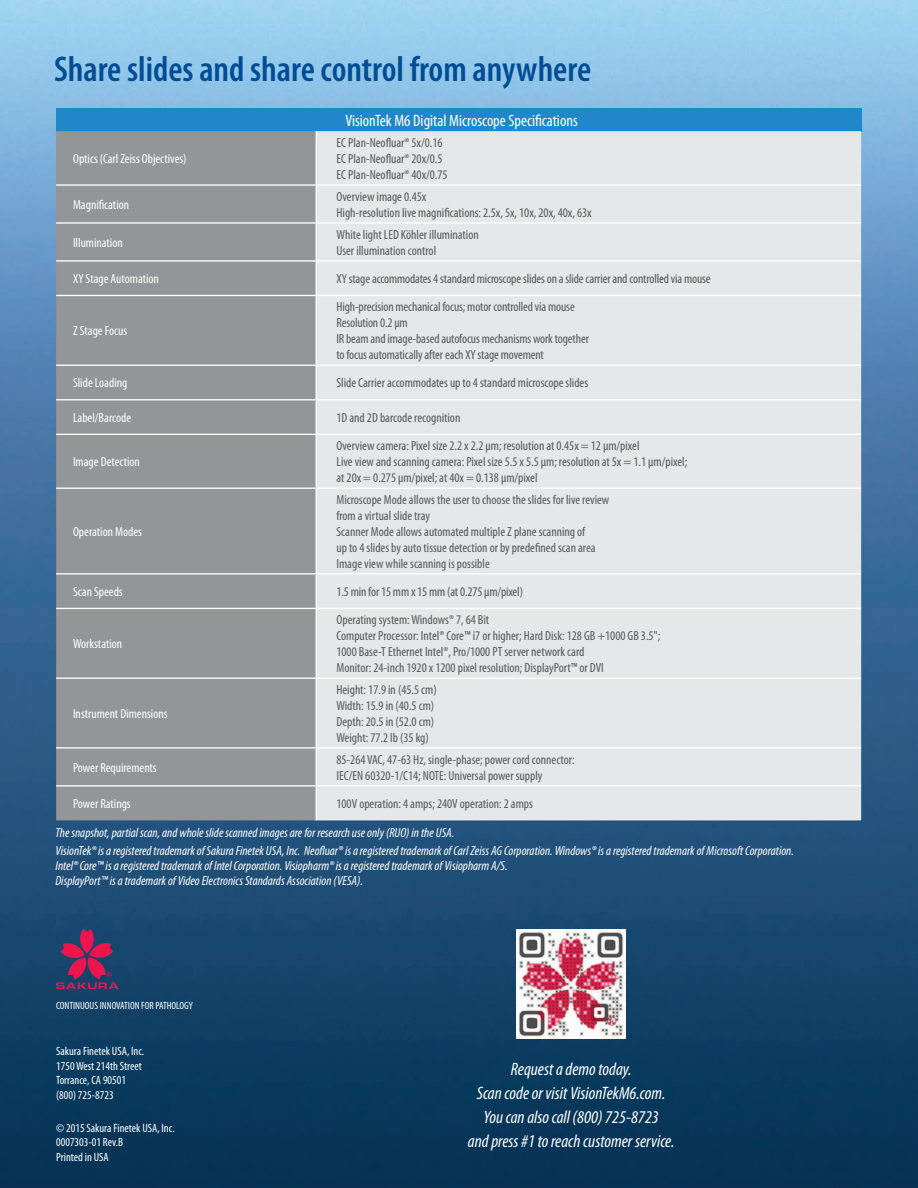
<style>
.page{position:relative;width:918px;height:1188px;background:#fff}
.page>*{position:absolute;margin:0;border:0;box-sizing:border-box;transform-origin:0 0}
.t1{font:600 condensed 36px "Myriad Pro";color:#014d95}
.t2{font:italic condensed 18px/24px "Myriad Pro";color:#fff;text-align:center}
.t3{font:condensed 16.5px "Myriad Pro";color:#fff}
.t4{font:condensed 13.2px/15.9px "Myriad Pro";color:#57585a}
.t5{font:italic condensed 13.2px/18.3px "Myriad Pro";color:#fff}
.t6{font:condensed 13.2px "Myriad Pro";color:#fff}
.t7{font:condensed 12px/14.4px "Myriad Pro";color:#fff}
.t8{font:condensed 10.5px "Myriad Pro";color:#fff}
</style>
<div class="page">
<img style="left:0;top:0;width:918px;height:1188px">
<img style="left:517px;top:929px;width:109px;height:109px">
<div style="left:56px;top:108px;width:805px;height:23px;background:#2088c9"></div>
<div style="left:56px;top:131px;width:260px;height:689px;background:#939598"></div>
<div style="left:317px;top:131px;width:544px;height:689px;background:#e6e7e9"></div>
<hr style="left:316px;top:131px;width:1px;height:53px;background:#fff">
<hr style="left:56px;top:184px;width:260px;height:2px;background:#fff">
<hr style="left:316px;top:184px;width:545px;height:2px;background:#fff">
<hr style="left:316px;top:186px;width:1px;height:36px;background:#fff">
<hr style="left:56px;top:222px;width:260px;height:2px;background:#fff">
<hr style="left:316px;top:222px;width:545px;height:2px;background:#fff">
<hr style="left:316px;top:224px;width:1px;height:36px;background:#fff">
<hr style="left:56px;top:260px;width:260px;height:2px;background:#fff">
<hr style="left:316px;top:260px;width:545px;height:2px;background:#fff">
<hr style="left:316px;top:262px;width:1px;height:33px;background:#fff">
<hr style="left:56px;top:295px;width:260px;height:1px;background:#fff">
<hr style="left:316px;top:295px;width:545px;height:1px;background:#fff">
<hr style="left:316px;top:296px;width:1px;height:69px;background:#fff">
<hr style="left:56px;top:365px;width:260px;height:1px;background:#fff">
<hr style="left:316px;top:365px;width:545px;height:1px;background:#fff">
<hr style="left:316px;top:366px;width:1px;height:33px;background:#fff">
<hr style="left:56px;top:399px;width:260px;height:1px;background:#fff">
<hr style="left:316px;top:399px;width:545px;height:1px;background:#fff">
<hr style="left:316px;top:400px;width:1px;height:34px;background:#fff">
<hr style="left:56px;top:434px;width:260px;height:1px;background:#fff">
<hr style="left:316px;top:434px;width:545px;height:1px;background:#fff">
<hr style="left:316px;top:435px;width:1px;height:53px;background:#fff">
<hr style="left:56px;top:488px;width:260px;height:1px;background:#fff">
<hr style="left:316px;top:488px;width:545px;height:1px;background:#fff">
<hr style="left:316px;top:489px;width:1px;height:84px;background:#fff">
<hr style="left:56px;top:573px;width:260px;height:2px;background:#fff">
<hr style="left:316px;top:573px;width:545px;height:2px;background:#fff">
<hr style="left:316px;top:575px;width:1px;height:33px;background:#fff">
<hr style="left:56px;top:608px;width:260px;height:1px;background:#fff">
<hr style="left:316px;top:608px;width:545px;height:1px;background:#fff">
<hr style="left:316px;top:609px;width:1px;height:68px;background:#fff">
<hr style="left:56px;top:677px;width:260px;height:2px;background:#fff">
<hr style="left:316px;top:677px;width:545px;height:2px;background:#fff">
<hr style="left:316px;top:679px;width:1px;height:68px;background:#fff">
<hr style="left:56px;top:747px;width:260px;height:2px;background:#fff">
<hr style="left:316px;top:747px;width:545px;height:2px;background:#fff">
<hr style="left:316px;top:749px;width:1px;height:36px;background:#fff">
<hr style="left:56px;top:785px;width:260px;height:2px;background:#fff">
<hr style="left:316px;top:785px;width:545px;height:2px;background:#fff">
<hr style="left:316px;top:787px;width:1px;height:33px;background:#fff">
<svg style="left:56px;top:929px;width:63px;height:60px;background:#653360"></svg>
<h1 class="t1" style="left:54px;top:49px;width:539px">Share slides and share control from anywhere</h1>
<p class="t3" style="left:346px;top:111px;width:234px">VisionTek M6 Digital Microscope Specifications</p>
<p class="t6" style="left:73px;top:152px;width:115px">Optics (Carl Zeiss Objectives)</p>
<p class="t4" style="left:336px;top:135px;width:113px">EC Plan-Neofluar® 5x/0.16<br>EC Plan-Neofluar® 20x/0.5<br>EC Plan-Neofluar® 40x/0.75</p>
<p class="t6" style="left:73px;top:197px;width:58px">Magnification</p>
<p class="t4" style="left:336px;top:189px;width:257px">Overview image 0.45x<br>High-resolution live magnifications: 2.5x, 5x, 10x, 20x, 40x, 63x</p>
<p class="t6" style="left:73px;top:235px;width:51px">Illumination</p>
<p class="t4" style="left:336px;top:227px;width:144px">White light LED Köhler illumination<br>User illumination control</p>
<p class="t6" style="left:73px;top:272px;width:87px">XY Stage Automation</p>
<p class="t4" style="left:336px;top:271px;width:376px">XY stage accommodates 4 standard microscope slides on a slide carrier and controlled via mouse</p>
<p class="t6" style="left:73px;top:324px;width:56px">Z Stage Focus</p>
<p class="t4" style="left:336px;top:299px;width:254px">High-precision mechanical focus; motor controlled via mouse Resolution 0.2 µm<br>IR beam and image-based autofocus mechanisms work together to focus automatically after each XY stage movement</p>
<p class="t6" style="left:73px;top:376px;width:56px">Slide Loading</p>
<p class="t4" style="left:336px;top:375px;width:253px">Slide Carrier accommodates up to 4 standard microscope slides</p>
<p class="t6" style="left:73px;top:411px;width:60px">Label/Barcode</p>
<p class="t4" style="left:336px;top:410px;width:125px">1D and 2D barcode recognition</p>
<p class="t6" style="left:73px;top:455px;width:68px">Image Detection</p>
<p class="t4" style="left:336px;top:438px;width:352px">Overview camera: Pixel size 2.2 x 2.2 µm; resolution at 0.45x = 12 µm/pixel<br>Live view and scanning camera: Pixel size 5.5 x 5.5 µm; resolution at 5x = 1.1 µm/pixel; at 20x = 0.275 µm/pixel; at 40x = 0.138 µm/pixel</p>
<p class="t6" style="left:73px;top:524px;width:71px">Operation Modes</p>
<p class="t4" style="left:336px;top:492px;width:275px">Microscope Mode allows the user to choose the slides for live review from a virtual slide tray<br>Scanner Mode allows automated multiple Z plane scanning of<br>up to 4 slides by auto tissue detection or by predefined scan area Image view while scanning is possible</p>
<p class="t6" style="left:73px;top:585px;width:51px">Scan Speeds</p>
<p class="t4" style="left:336px;top:584px;width:188px">1.5 min for 15 mm x 15 mm (at 0.275 µm/pixel)</p>
<p class="t6" style="left:73px;top:637px;width:51px">Workstation</p>
<p class="t6" style="left:73px;top:706px;width:96px">Instrument Dimensions</p>
<p class="t4" style="left:336px;top:612px;width:325px">Operating system: Windows® 7, 64 Bit<br>Computer Processor: Intel® Core™ i7 or higher; Hard Disk: 128 GB +1000 GB 3.5"; 1000 Base-T Ethernet Intel®, Pro/1000 PT server network card<br>Monitor: 24-inch 1920 x 1200 pixel resolution; DisplayPort™ or DVI</p>
<p class="t4" style="left:336px;top:682px;width:102px">Height: 17.9 in (45.5 cm)<br>Width: 15.9 in (40.5 cm)<br>Depth: 20.5 in (52.0 cm)<br>Weight: 77.2 lb (35 kg)</p>
<p class="t6" style="left:73px;top:760px;width:85px">Power Requirements</p>
<p class="t4" style="left:336px;top:752px;width:240px">85-264 VAC, 47-63 Hz, single-phase; power cord connector:<br>IEC/EN 60320-1/C14; NOTE: Universal power supply</p>
<p class="t6" style="left:73px;top:797px;width:59px">Power Ratings</p>
<p class="t4" style="left:336px;top:796px;width:198px">100V operation: 4 amps; 240V operation: 2 amps</p>
<p class="t5" style="left:56px;top:824px;width:740px">The snapshot, partial scan, and whole slide scanned images are for research use only (RUO) in the USA.<br>VisionTek® is a registered trademark of Sakura Finetek USA, Inc. Neofluar® is a registered trademark of Carl Zeiss AG Corporation. Windows® is a registered trademark of Microsoft Corporation.</p>
<p class="t5" style="left:56px;top:858px;width:454px;line-height:15px">Intel® Core™ is a registered trademark of Intel Corporation. Visiopharm® is a registered trademark of Visiopharm A/S.<br>DisplayPort™ is a trademark of Video Electronics Standards Association (VESA).</p>
<p class="t8" style="left:56px;top:1000px;width:138px">CONTINUOUS INNOVATION FOR PATHOLOGY</p>
<p class="t7" style="left:56px;top:1044px;width:90px">Sakura Finetek USA, Inc.<br>1750 West 214th Street<br>Torrance, CA 90501 (800) 725-8723</p>
<p class="t7" style="left:56px;top:1121px;width:120px">© 2015 Sakura Finetek USA, Inc.<br>0007303-01 Rev.B<br>Printed in USA</p>
<h2 class="t2" style="left:468px;top:1057px;width:208px">Request a demo today.<br>Scan code or visit VisionTekM6.com.<br>You can also call (800) 725-8723<br>and press #1 to reach customer service.</h2>
</div>
